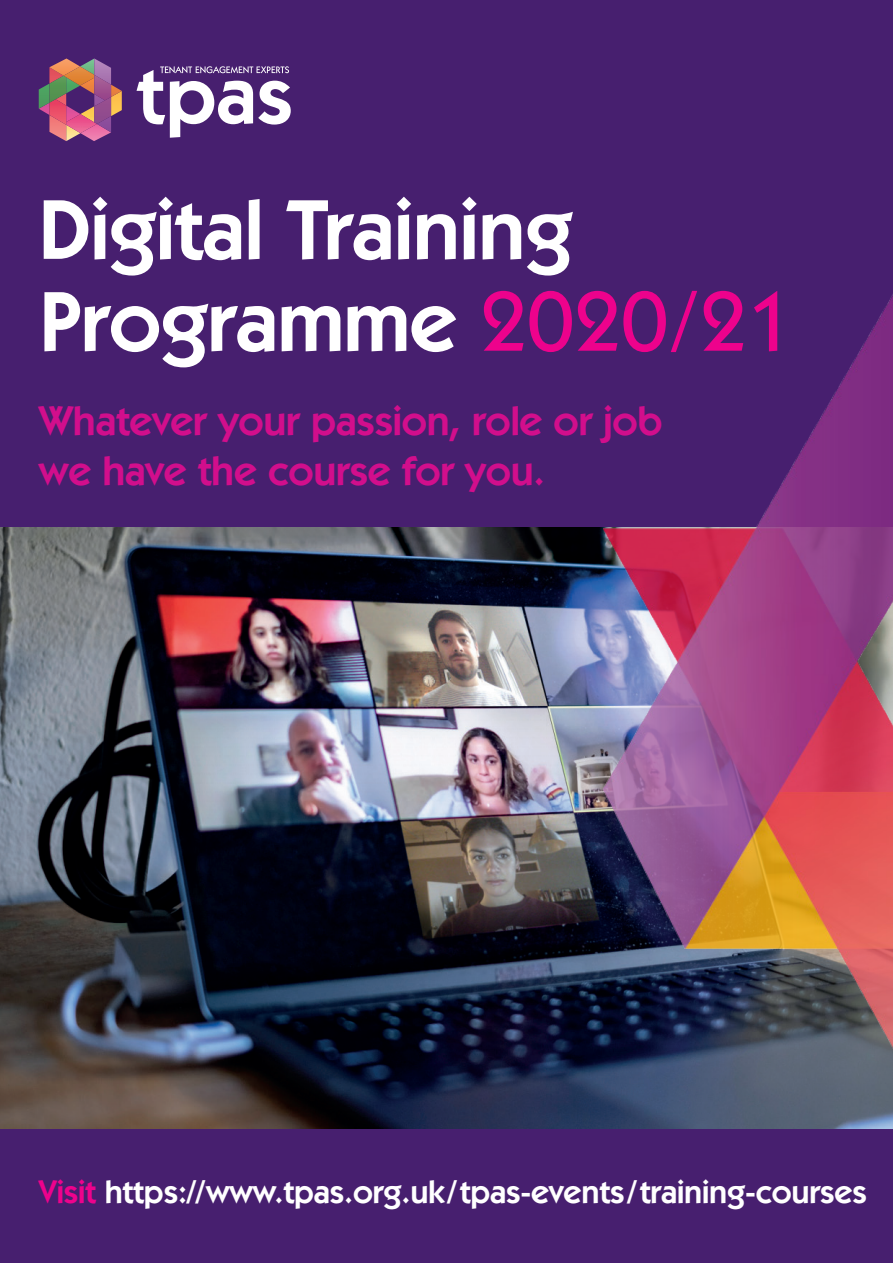
<style>
.page{position:relative;width:893px;height:1263px;background:#471f6f}
.page>*{position:absolute;margin:0;border:0;box-sizing:border-box;transform-origin:0 0}
.t1{font:600 85.35px/91.8px "Itc Kabel";letter-spacing:-.005em;color:#fff}
.t2{font:600 41.25px/50.4px "Itc Kabel";letter-spacing:-.005em;color:#d20e8c}
.t3{font:600 32.55px "Itc Kabel";letter-spacing:-.005em;color:#fff}
.s1{font-weight:500;color:#ed028c}
.s2{color:#ed028c}
</style>
<div class="page">
<img style="left:0;top:527px;width:893px;height:601px">
<img style="left:603px;top:294px;width:290px;height:754px">
<img style="left:39px;top:58px;width:83px;height:83px">
<svg style="left:137px;top:66px;width:154px;height:72px"></svg>
<h1 class="t1" style="left:39px;top:191px;width:757px">Digital Training<br>Programme <span class="s1">2020/21</span></h1>
<p class="t2" style="left:39px;top:399px;width:625px">Whatever your passion, role or job we have the course for you.</p>
<p class="t3" style="left:39px;top:1180px;width:830px"><span class="s2">Visit</span> https://www.tpas.org.uk/tpas-events/training-courses</p>
</div>
